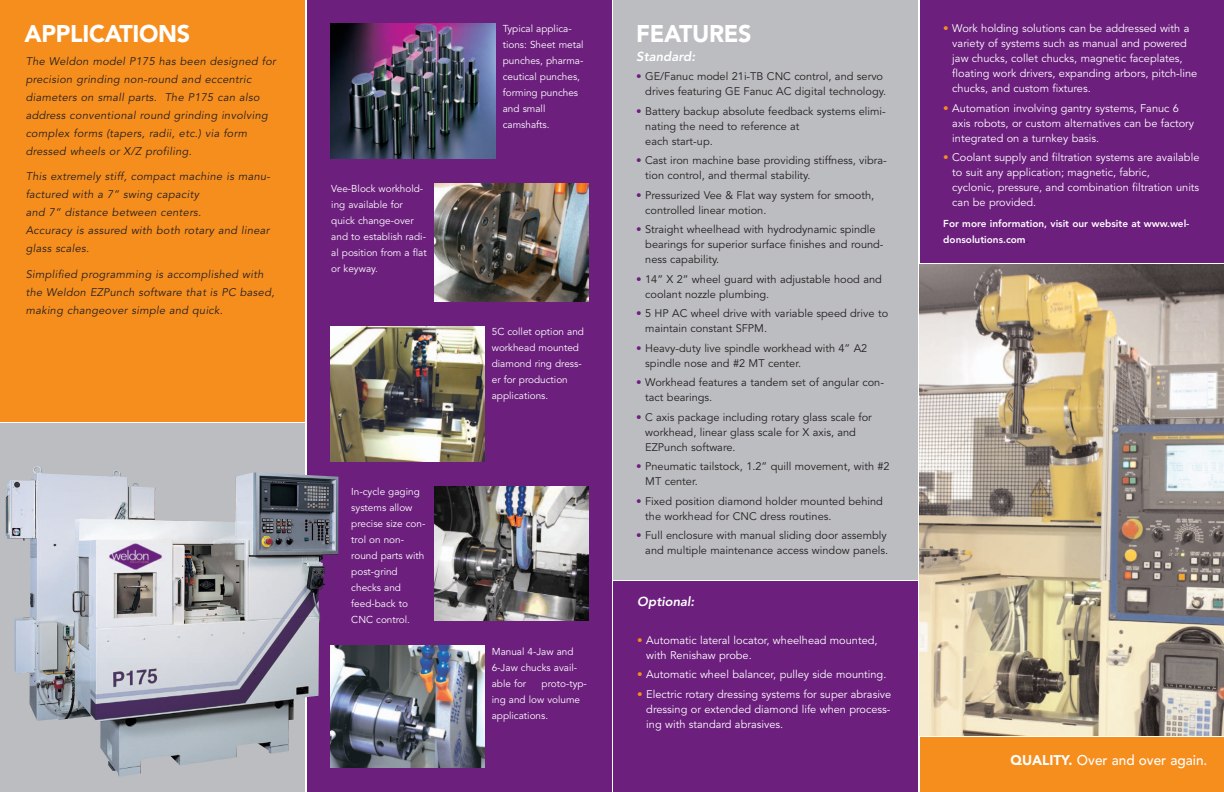
<style>
.page{position:relative;width:1224px;height:792px;background:#fff}
.page>*{position:absolute;margin:0;border:0;box-sizing:border-box;transform-origin:0 0}
.t1{font:900 24px "Avenir";letter-spacing:-.01em;color:#fff}
.t2{font:500 14px "Avenir";color:#fff}
.t3{font:italic 800 13px "Avenir";color:#fff}
.t4{font:11px/15px "Avenir";color:#231f20}
.t5{font:11px/15px "Avenir";color:#fff}
.t6{font:italic 11px/18px "Avenir";letter-spacing:.03em;color:#231f20}
.t7{font:10px/16px "Avenir";color:#fff}
.t8{font:800 10px/16px "Avenir";color:#fff}
.s1{color:#6c1f7d}
.s2{color:#f68e1e}
.s3{color:#231f20}
.s4{font-weight:900}
</style>
<div class="page">
<div style="left:920px;top:0;width:304px;height:263px;background:#6c1f7d"></div>
<img style="left:920px;top:265px;width:304px;height:470px">
<div style="left:920px;top:737px;width:304px;height:55px;background:#f68e1e"></div>
<div style="left:613px;top:0;width:305px;height:579px;background:#bcbdc0"></div>
<div style="left:613px;top:581px;width:305px;height:211px;background:#6c1f7d"></div>
<div style="left:0;top:0;width:305px;height:421px;background:#f68e1e"></div>
<div style="left:0;top:423px;width:305px;height:369px;background:#bcbdc0"></div>
<div style="left:307px;top:0;width:304px;height:792px;background:#6c1f7d"></div>
<img style="left:330px;top:24px;width:165px;height:134px">
<img style="left:434px;top:183px;width:154px;height:119px">
<img style="left:330px;top:327px;width:154px;height:134px">
<img style="left:434px;top:486px;width:154px;height:134px">
<img style="left:338px;top:645px;width:146px;height:123px">
<img style="left:6px;top:466px;width:332px;height:311px">
<h1 class="t1" style="left:24px;top:24px;width:167px">APPLICATIONS</h1>
<p class="t7" style="left:503px;top:22px;width:82px">Typical applica&shy;tions: Sheet metal punches, pharma&shy;ceutical punches, forming punches and small camshafts.</p>
<p class="t6" style="left:26px;top:53px;width:252px">The Weldon model P175 has been designed for precision grinding non-round and eccentric diameters on small parts. The P175 can also address conventional round grinding involving complex forms (tapers, radii, etc.) via form dressed wheels or X/Z profiling.</p>
<p class="t6" style="left:26px;top:169px;width:246px">This extremely stiff, compact machine is manu&shy;factured with a 7” swing capacity<br>and 7” distance between centers.<br>Accuracy is assured with both rotary and linear glass scales.</p>
<p class="t6" style="left:26px;top:266px;width:250px">Simplified programming is accomplished with the Weldon EZPunch software that is PC based, making changeover simple and quick.</p>
<p class="t7" style="left:331px;top:181px;width:97px">Vee-Block workhold&shy;ing available for quick change-over and to establish radi&shy;al position from a flat or keyway.</p>
<p class="t7" style="left:351px;top:484px;width:76px">In-cycle gaging systems allow precise size con&shy;trol on non&shy;round parts with post-grind checks and feed-back to<br>CNC control.</p>
<p class="t7" style="left:492px;top:325px;width:94px">5C collet option and workhead mounted diamond ring dress&shy;er for production applications.</p>
<p class="t7" style="left:492px;top:645px;width:87px">Manual 4-Jaw and<br>6-Jaw chucks avail&shy;able for</p>
<p class="t7" style="left:492px;top:677px;width:97px;text-indent:50px">proto-typ&shy;ing and low volume applications.</p>
<h1 class="t1" style="left:636px;top:24px;width:117px">FEATURES</h1>
<p class="t3" style="left:636px;top:51px;width:60px">Standard:</p>
<p class="t4" style="left:636px;top:70px;width:251px;text-align:right"><span class="s1">•</span> GE/Fanuc model 21i-TB CNC control, and servo drives featuring GE Fanuc AC digital technology.</p>
<p class="t4" style="left:645px;top:104px;width:242px;text-indent:-9px"><span class="s1">•</span> Battery backup absolute feedback systems elimi&shy;nating the need to reference at<br>each start-up.</p>
<p class="t4" style="left:645px;top:154px;width:243px;text-indent:-9px"><span class="s1">•</span> Cast iron machine base providing stiffness, vibra&shy;tion control, and thermal stability.</p>
<p class="t4" style="left:645px;top:188px;width:230px;text-indent:-9px"><span class="s1">•</span> Pressurized Vee &amp; Flat way system for smooth, controlled linear motion.</p>
<p class="t4" style="left:645px;top:223px;width:240px;text-indent:-9px"><span class="s1">•</span> Straight wheelhead with hydrodynamic spindle bearings for superior surface finishes and round&shy;ness capability.</p>
<p class="t4" style="left:645px;top:272px;width:238px;text-indent:-9px"><span class="s1">•</span> 14” X 2” wheel guard with adjustable hood and coolant nozzle plumbing.</p>
<p class="t4" style="left:645px;top:307px;width:244px;text-indent:-9px"><span class="s1">•</span> 5 HP AC wheel drive with variable speed drive to maintain constant SFPM.</p>
<p class="t4" style="left:645px;top:341px;width:224px;text-indent:-9px"><span class="s1">•</span> Heavy-duty live spindle workhead with 4” A2 spindle nose and #2 MT center.</p>
<p class="t4" style="left:645px;top:376px;width:240px;text-indent:-9px"><span class="s1">•</span> Workhead features a tandem set of angular con&shy;tact bearings.</p>
<p class="t4" style="left:645px;top:410px;width:228px;text-indent:-9px"><span class="s1">•</span> C axis package including rotary glass scale for workhead, linear glass scale for X axis, and<br>EZPunch software.</p>
<p class="t4" style="left:645px;top:460px;width:246px;text-indent:-9px"><span class="s1">•</span> Pneumatic tailstock, 1.2” quill movement, with #2<br>MT center.</p>
<p class="t4" style="left:645px;top:494px;width:239px;text-indent:-9px"><span class="s1">•</span> Fixed position diamond holder mounted behind the workhead for CNC dress routines.</p>
<p class="t4" style="left:636px;top:529px;width:253px;text-align:right"><span class="s1">•</span> Full enclosure with manual sliding door assembly and multiple maintenance access window panels.</p>
<p class="t3" style="left:637px;top:596px;width:59px">Optional:</p>
<p class="t5" style="left:646px;top:633px;width:233px;text-indent:-9px"><span class="s2">•</span> Automatic lateral locator, wheelhead mounted, with Renishaw probe.</p>
<p class="t5" style="left:637px;top:668px;width:251px"><span class="s2">•</span> Automatic wheel balancer, pulley side mounting.</p>
<p class="t5" style="left:646px;top:687px;width:247px;text-align:justify;text-indent:-9px"><span class="s2">•</span> Electric rotary dressing systems for super abrasive dressing or extended diamond life when process&shy;ing with standard abrasives.</p>
<p class="t5" style="left:952px;top:22px;width:247px;text-indent:-9px"><span class="s2">•</span> Work holding solutions can be addressed with a variety of systems such as manual and powered jaw chucks, collet chucks, magnetic faceplates, floating work drivers, expanding arbors, pitch-line chucks, and custom fixtures.</p>
<p class="t5" style="left:952px;top:101px;width:243px;text-indent:-9px"><span class="s2">•</span> Automation involving gantry systems, Fanuc 6 axis robots, or custom alternatives can be factory integrated on a turnkey basis.</p>
<p class="t5" style="left:952px;top:151px;width:249px;text-indent:-9px"><span class="s2">•</span> Coolant supply and filtration systems are available to suit any application; magnetic, fabric,<br>cyclonic, pressure, and combination filtration units can be provided.</p>
<p class="t8" style="left:943px;top:216px;width:248px">For more information, visit our website at www.wel&shy;donsolutions.com<span class="s3">.</span></p>
<p class="t2" style="left:1010px;top:754px;width:198px"><span class="s4">QUALITY.</span> Over and over again.</p>
</div>
